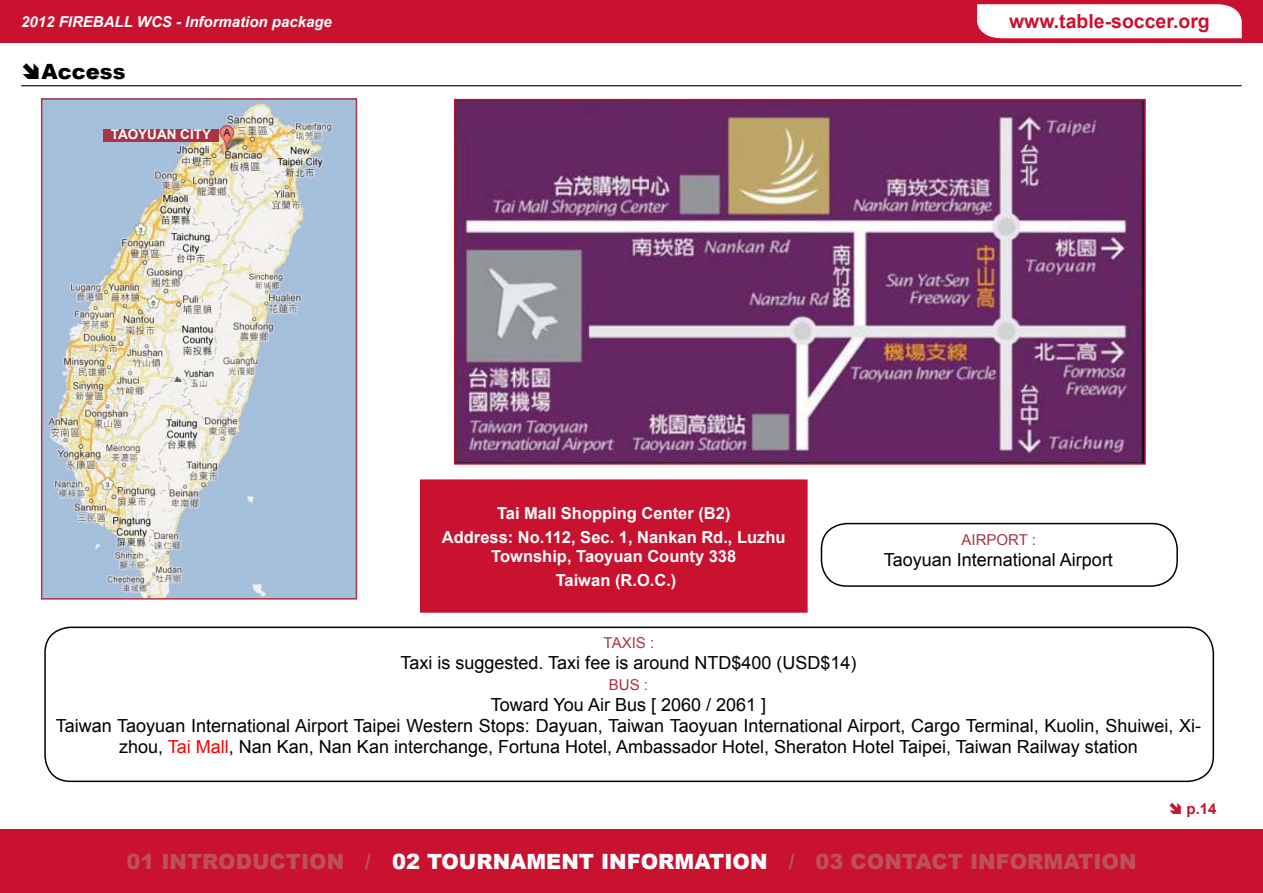
<style>
.page{position:relative;width:1263px;height:893px;background:#fff}
.page>*{position:absolute;margin:0;border:0;box-sizing:border-box;transform-origin:0 0}
.t1{font:900 21px "Arial";color:#be4f5c}
.t2{font:900 21px "Arial";color:#000}
.t3{font:700 19.5px "Arial";color:#c91230}
.t4{font:18px/21px "Arial";color:#000;text-align:center}
.t5{font:700 16.5px/24px "Arial";color:#fff;text-align:center}
.t6{font:italic 700 15px "Arial";color:#fff}
.t7{font:15px "Arial";color:#a34}
.t8{font:700 15px "Arial";color:#c91230}
.t9{font:700 13.5px "Arial";color:#fff}
.s1{color:#f00}
.s2{color:#fff}
</style>
<div class="page">
<div style="left:0;top:0;width:1263px;height:43px;background:#c91230"></div>
<div style="left:977px;top:4px;width:265px;height:34px;background:#fff"></div>
<div style="left:0;top:829px;width:1263px;height:64px;background:#c91230"></div>
<div style="left:821px;top:523px;width:357px;height:64px;border:2px solid #000;border-radius:26px"></div>
<hr style="left:21px;top:85px;width:1221px;height:1px;background:#000">
<img style="left:457px;top:102px;width:686px;height:360px">
<div style="left:454px;top:99px;width:692px;height:366px;border:2px solid #c91230"></div>
<img style="left:44px;top:101px;width:310px;height:496px">
<div style="left:41px;top:98px;width:316px;height:502px;border:2px solid #a34"></div>
<div style="left:103px;top:129px;width:115px;height:13px;background:#a34"></div>
<div style="left:44px;top:627px;width:1170px;height:155px;border:2px solid #000;border-radius:26px"></div>
<div style="left:421px;top:481px;width:385px;height:130px;background:#c91230"></div>
<div style="left:420px;top:479px;width:388px;height:134px;border:3px solid #c91230"></div>
<p class="t6" style="left:21px;top:12px;width:312px">2012 FIREBALL WCS - Information package</p>
<p class="t3" style="left:1009px;top:9px;width:202px">www.table-soccer.org</p>
<p class="t2" style="left:41px;top:56px;width:86px">Access</p>
<p class="t9" style="left:111px;top:126px;width:102px">TAOYUAN CITY</p>
<p class="t5" style="left:442px;top:501px;width:345px">Tai Mall Shopping Center (B2)<br>Address: No.112, Sec. 1, Nankan Rd., Luzhu</p>
<p class="t5" style="left:491px;top:545px;width:247px">Township, Taoyuan County 338<br>Taiwan (R.O.C.)</p>
<p class="t7" style="left:961px;top:530px;width:76px">AIRPORT :</p>
<p class="t4" style="left:884px;top:549px;width:231px">Taoyuan International Airport</p>
<p class="t7" style="left:604px;top:632px;width:52px">TAXIS :</p>
<p class="t4" style="left:401px;top:652px;width:457px">Taxi is suggested. Taxi fee is around NTD$400 (USD$14)</p>
<p class="t7" style="left:609px;top:674px;width:41px">BUS :</p>
<p class="t4" style="left:56px;top:694px;width:1147px">Toward You Air Bus [ 2060 / 2061 ]<br>Taiwan Taoyuan International Airport Taipei Western Stops: Dayuan, Taiwan Taoyuan International Airport, Cargo Terminal, Kuolin, Shuiwei, Xi&shy;zhou, <span class="s1">Tai Mall</span>, Nan Kan, Nan Kan interchange, Fortuna Hotel, Ambassador Hotel, Sheraton Hotel Taipei, Taiwan Railway station</p>
<p class="t1" style="left:126px;top:846px;width:1012px">01 INTRODUCTION / <span class="s2">02 TOURNAMENT INFORMATION</span> / 03 CONTACT INFORMATION</p>
<p class="t8" style="left:1168px;top:799px;width:49px">➔ p.14</p>
</div>
